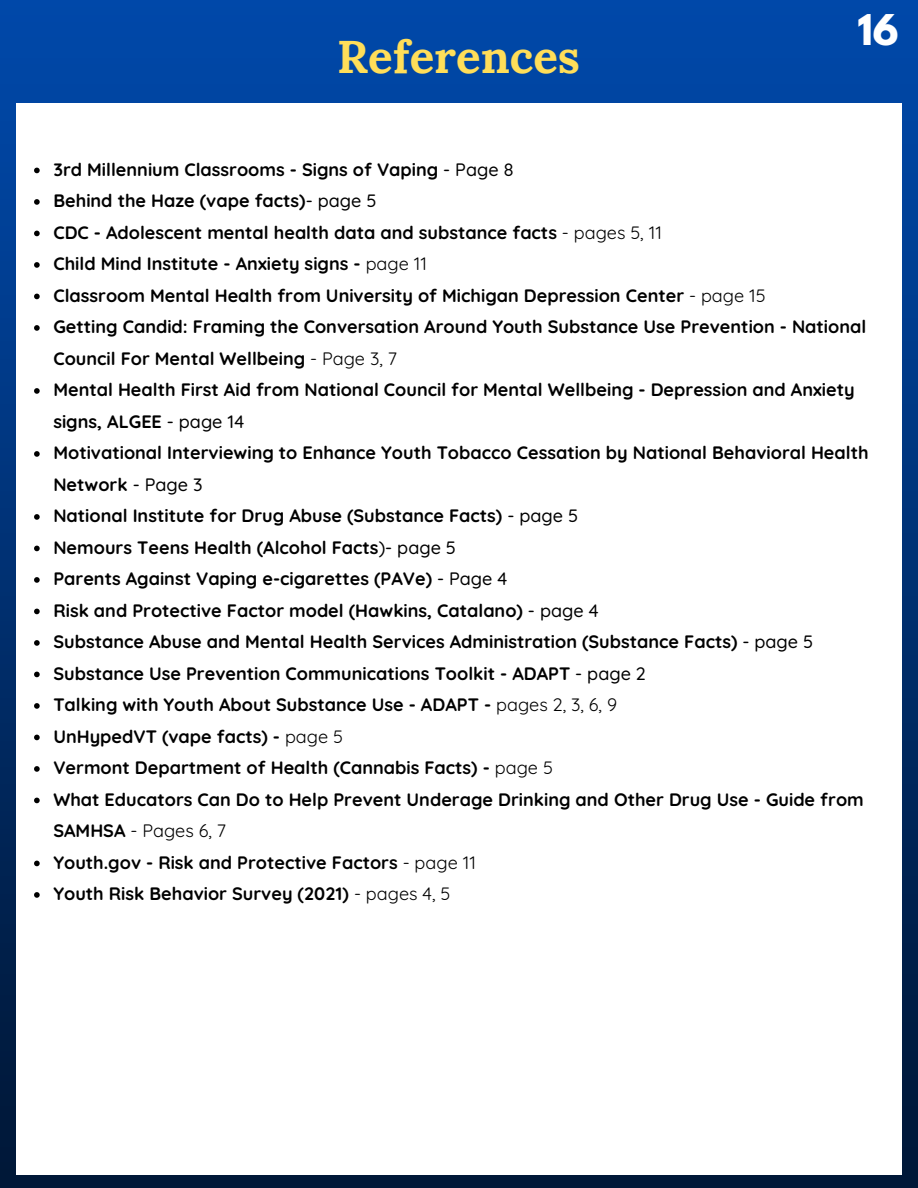
<style>
.page{position:relative;width:918px;height:1188px;background:#fff}
.page>*{position:absolute;margin:0;border:0;box-sizing:border-box;transform-origin:0 0}
.t1{font:700 45.6px "Lora";color:#ffde59}
.t2{font:700 37.5px "League Spartan";color:#fff}
.t3{font:700 18px/31.5px "Quicksand";color:#000}
.s1{font-weight:500}
.s2{font-weight:400}
</style>
<div class="page">
<img style="left:0;top:0;width:918px;height:1188px">
<div style="left:16px;top:103px;width:885px;height:1072px;background:#fff"></div>
<svg style="left:34px;top:168px;width:6px;height:5px"></svg>
<svg style="left:34px;top:199px;width:6px;height:6px"></svg>
<svg style="left:34px;top:231px;width:6px;height:5px"></svg>
<svg style="left:34px;top:262px;width:6px;height:6px"></svg>
<svg style="left:34px;top:294px;width:6px;height:5px"></svg>
<svg style="left:34px;top:325px;width:6px;height:6px"></svg>
<svg style="left:34px;top:388px;width:6px;height:6px"></svg>
<svg style="left:34px;top:451px;width:6px;height:6px"></svg>
<svg style="left:34px;top:514px;width:6px;height:6px"></svg>
<svg style="left:34px;top:546px;width:6px;height:5px"></svg>
<svg style="left:34px;top:577px;width:6px;height:6px"></svg>
<svg style="left:34px;top:609px;width:6px;height:5px"></svg>
<svg style="left:34px;top:640px;width:6px;height:6px"></svg>
<svg style="left:34px;top:672px;width:6px;height:5px"></svg>
<svg style="left:34px;top:703px;width:6px;height:6px"></svg>
<svg style="left:34px;top:735px;width:6px;height:5px"></svg>
<svg style="left:34px;top:766px;width:6px;height:6px"></svg>
<svg style="left:34px;top:798px;width:6px;height:5px"></svg>
<svg style="left:34px;top:861px;width:6px;height:5px"></svg>
<svg style="left:34px;top:892px;width:6px;height:6px"></svg>
<p class="t1" style="left:337px;top:27px;width:245px">References</p>
<p class="t2" style="left:857px;top:12px;width:43px">16</p>
<p class="t3" style="left:53px;top:153px;width:462px">3rd Millennium Classrooms - Signs of Vaping <span class="s1">- Page 8</span></p>
<h1 class="t3" style="left:53px;top:184px;width:324px">Behind the Haze (vape facts)<span class="s1">- page 5</span></h1>
<p class="t3" style="left:53px;top:216px;width:610px">CDC - Adolescent mental health data and substance facts <span class="s2">- pages 5, 11</span></p>
<p class="t3" style="left:53px;top:248px;width:375px">Child Mind Institute - Anxiety signs - <span class="s2">page 11</span></p>
<p class="t3" style="left:53px;top:279px;width:714px">Classroom Mental Health from University of Michigan Depression Center <span class="s2">- page 15</span></p>
<p class="t3" style="left:53px;top:310px;width:814px">Getting Candid: Framing the Conversation Around Youth Substance Use Prevention - National<br>Council For Mental Wellbeing <span class="s2">- Page 3, 7</span></p>
<p class="t3" style="left:53px;top:374px;width:803px">Mental Health First Aid from National Council for Mental Wellbeing - Depression and Anxiety signs, ALGEE <span class="s1">- page 14</span></p>
<p class="t3" style="left:53px;top:436px;width:817px">Motivational Interviewing to Enhance Youth Tobacco Cessation by National Behavioral Health<br>Network <span class="s1">- Page 3</span></p>
<p class="t3" style="left:53px;top:500px;width:526px">National Institute for Drug Abuse (Substance Facts) <span class="s1">- page 5</span></p>
<p class="t3" style="left:53px;top:531px;width:404px">Nemours Teens Health (Alcohol Facts<span class="s1">)- page 5</span></p>
<p class="t3" style="left:53px;top:562px;width:455px">Parents Against Vaping e-cigarettes (PAVe) <span class="s1">- Page 4</span></p>
<p class="t3" style="left:53px;top:594px;width:547px">Risk and Protective Factor model (Hawkins, Catalano) <span class="s1">- page 4</span></p>
<p class="t3" style="left:53px;top:626px;width:761px">Substance Abuse and Mental Health Services Administration (Substance Facts) <span class="s1">- page 5</span></p>
<p class="t3" style="left:53px;top:657px;width:594px">Substance Use Prevention Communications Toolkit - ADAPT <span class="s1">- page 2</span></p>
<p class="t3" style="left:53px;top:688px;width:565px">Talking with Youth About Substance Use - ADAPT - <span class="s2">pages 2, 3, 6, 9</span></p>
<p class="t3" style="left:53px;top:720px;width:291px">UnHypedVT (vape facts) - <span class="s2">page 5</span></p>
<p class="t3" style="left:53px;top:752px;width:501px">Vermont Department of Health (Cannabis Facts) - <span class="s2">page 5</span></p>
<p class="t3" style="left:53px;top:783px;width:812px">What Educators Can Do to Help Prevent Underage Drinking and Other Drug Use - Guide from<br>SAMHSA <span class="s2">- Pages 6, 7</span></p>
<p class="t3" style="left:53px;top:846px;width:424px">Youth.gov - Risk and Protective Factors <span class="s2">- page 11</span></p>
<p class="t3" style="left:53px;top:878px;width:398px">Youth Risk Behavior Survey (2021) <span class="s2">- pages 4, 5</span></p>
</div>
